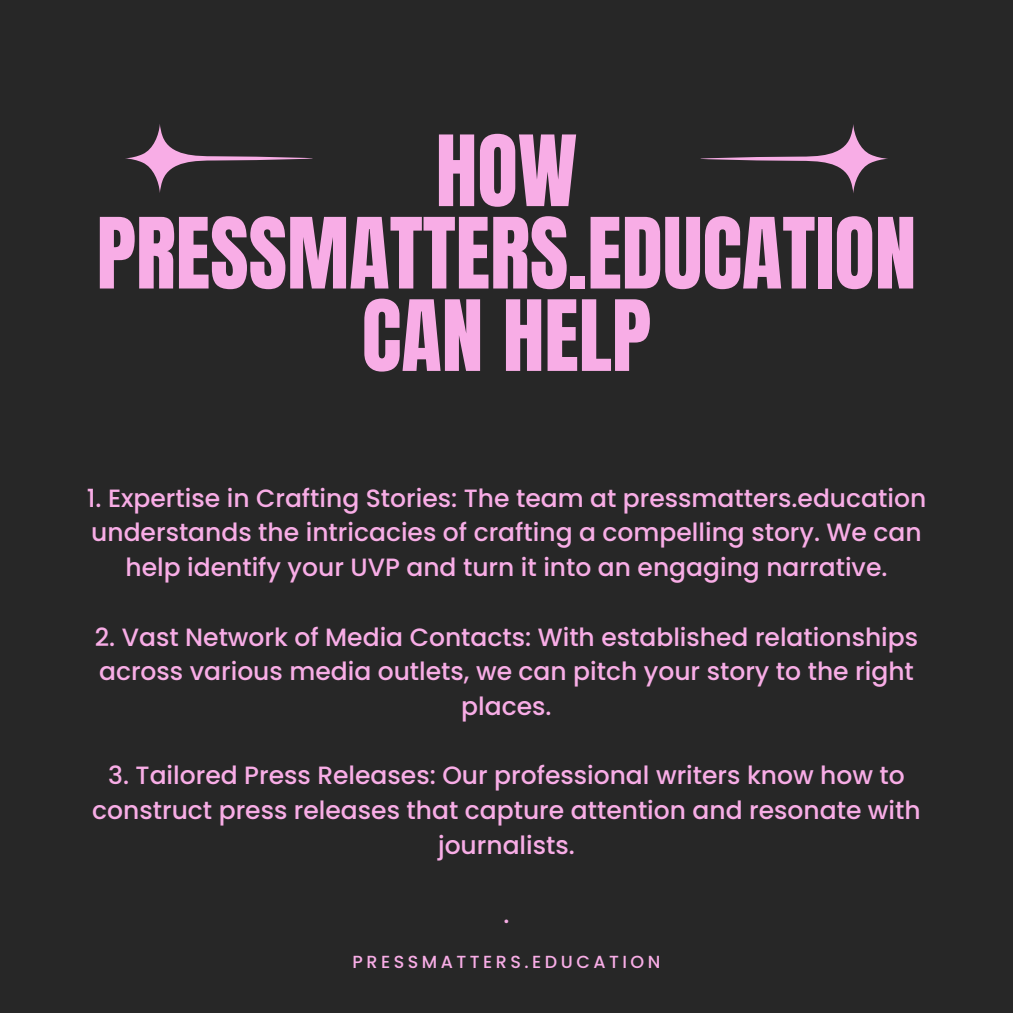
<style>
.page{position:relative;width:1013px;height:1013px;background:#fff}
.page>*{position:absolute;margin:0;border:0;box-sizing:border-box;transform-origin:0 0}
.t1{font:83.38px/82.4px "Anton";color:#f8ade6;text-align:center}
.t2{font:500 25px/34.8px "Poppins";color:#f8ade6;text-align:center}
.t3{font:500 17.5px "Poppins";letter-spacing:.2em;color:#f8ade6}
</style>
<div class="page">
<div style="left:0;top:0;width:1012px;height:1012px;background:#272727"></div>
<svg style="left:700px;top:124px;width:188px;height:69px"></svg>
<svg style="left:125px;top:124px;width:187px;height:69px"></svg>
<p class="t1" style="left:97px;top:131px;width:821px">HOW<br>PRESSMATTERS.EDUCATION<br>CAN HELP</p>
<p class="t2" style="left:87px;top:480px;width:841px">1. Expertise in Crafting Stories: The team at pressmatters.education understands the intricacies of crafting a compelling story. We can help identify your UVP and turn it into an engaging narrative.</p>
<p class="t2" style="left:95px;top:619px;width:824px">2. Vast Network of Media Contacts: With established relationships across various media outlets, we can pitch your story to the right places.</p>
<p class="t2" style="left:92px;top:758px;width:830px">3. Tailored Press Releases: Our professional writers know how to construct press releases that capture attention and resonate with journalists.</p>
<p class="t2" style="left:503px;top:897px;width:8px">.</p>
<p class="t3" style="left:352px;top:949px;width:309px">PRESSMATTERS.EDUCATION</p>
</div>
